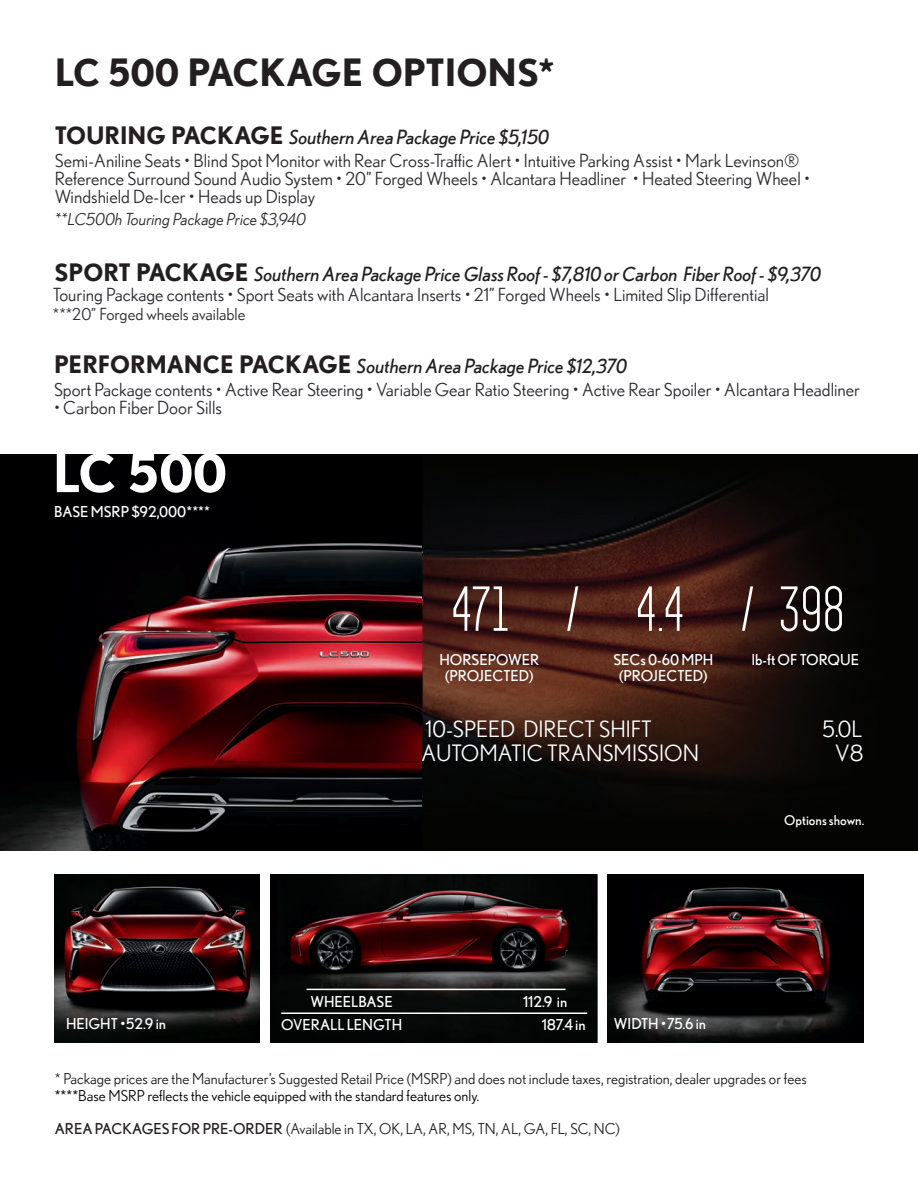
<style>
.page{position:relative;width:918px;height:1188px;background:#fff}
.page>*{position:absolute;margin:0;border:0;box-sizing:border-box;transform-origin:0 0}
.t1{font:55.5px "Pakt";color:#fff}
.t2{font:700 52.5px "Nobel";color:#fff}
.t3{font:700 37.5px "Nobel";color:#231f20}
.t4{font:22.5px "Nobel";color:#fff}
.t5{font:italic 19.5px "Nobel";color:#231f20}
.t6{font:18px/18px "Nobel";color:#2b2b31}
.t7{font:italic 16.5px "Nobel";color:#2b2b31}
.t8{font:16.5px "Nobel";color:#2b2b31}
.t9{font:15px/16.5px "Nobel";color:#231f20}
.t10{font:15px/16.5px "Nobel";color:#fff;text-align:center}
.t11{font:13.5px "Nobel";color:#fff}
.s1{font-weight:700;font-style:normal;font-size:24px}
.s2{font-style:inherit}
.s3{color:#040503}
</style>
<div class="page">
<img style="left:0;top:455px;width:918px;height:396px">
<img style="left:54px;top:874px;width:206px;height:169px">
<img style="left:607px;top:874px;width:257px;height:169px">
<img style="left:270px;top:874px;width:328px;height:169px">
<hr style="left:307px;top:989px;width:259px;height:1px;background:#fff">
<hr style="left:281px;top:1012px;width:306px;height:2px;background:#fff">
<img style="left:0;top:456px;width:422px;height:395px">
<h3 class="t3" style="left:55px;top:50px;width:501px">LC 500 PACKAGE OPTIONS*</h3>
<p class="t5" style="left:55px;top:126px;width:496px"><span class="s1">TOURING PACKAGE</span> Southern Area Package Price $5,150</p>
<p class="t6" style="left:55px;top:151px;width:757px">Semi-Aniline Seats • Blind Spot Monitor with Rear Cross-Traffic Alert • Intuitive Parking Assist • Mark Levinson®<br>Reference Surround Sound Audio System • 20” Forged Wheels • Alcantara Headliner • Heated Steering Wheel •<br>Windshield De-Icer • Heads up Display</p>
<p class="t7" style="left:55px;top:210px;width:253px">**LC500h Touring Package Price $3,940</p>
<p class="t5" style="left:54px;top:263px;width:768px"><span class="s1">SPORT PACKAGE</span> Southern Area Package Price Glass Roof - $7,810 or Carbon Fiber Roof - $9,370</p>
<p class="t6" style="left:53px;top:285px;width:717px">Touring Package contents • Sport Seats with Alcantara Inserts • 21” Forged Wheels • Limited Slip Differential</p>
<p class="t8" style="left:53px;top:305px;width:194px">***20” Forged wheels available</p>
<p class="t5" style="left:54px;top:355px;width:575px"><span class="s1">PERFORMANCE PACKAGE</span> Southern Area Package Price $12,370</p>
<p class="t6" style="left:54px;top:380px;width:808px">Sport Package contents • Active Rear Steering • Variable Gear Ratio Steering • Active Rear Spoiler • Alcantara Headliner</p>
<p class="t6" style="left:54px;top:398px;width:169px">• Carbon Fiber Door Sills</p>
<h2 class="t2" style="left:53px;top:442px;width:176px">LC 500</h2>
<p class="t10" style="left:54px;top:504px;width:157px">BASE MSRP $92,000****</p>
<h1 class="t1" style="left:452px;top:575px;width:394px">471 / 4.4 / 398</h1>
<p class="t10" style="left:439px;top:651px;width:102px">HORSEPOWER (PROJECTED)</p>
<p class="t10" style="left:614px;top:651px;width:101px">SECs 0-60 MPH (PROJECTED)</p>
<p class="t10" style="left:752px;top:651px;width:109px">lb-ft OF TORQUE</p>
<p class="t4" style="left:426px;top:716px;width:228px">10-SPEED DIRECT SHIFT</p>
<p class="t4" style="left:822px;top:716px;width:42px">5.0L</p>
<p class="t4" style="left:422px;top:740px;width:279px">AUTOMATIC TRANSMISSION</p>
<p class="t4" style="left:835px;top:740px;width:30px">V8</p>
<p class="t10" style="left:310px;top:993px;width:84px">WHEELBASE</p>
<p class="t10" style="left:523px;top:993px;width:46px">112.9 in</p>
<p class="t11" style="left:784px;top:813px;width:82px">Options shown.</p>
<p class="t10" style="left:66px;top:1015px;width:102px">HEIGHT •52.9 in</p>
<p class="t10" style="left:281px;top:1016px;width:123px">OVERALL LENGTH</p>
<p class="t10" style="left:542px;top:1016px;width:45px">187.4 in</p>
<p class="t10" style="left:614px;top:1015px;width:94px">WIDTH •75.6 in</p>
<p class="t9" style="left:55px;top:1071px;width:754px">* Package prices are the Manufacturer’s Suggested Retail Price (MSRP) and does not include taxes, registration, dealer upgrades or fees <span class="s2">****</span><span class="s3">Base MSRP reflects the vehicle equipped with the standard features only.</span></p>
<p class="t9" style="left:55px;top:1120px;width:567px"><span class="s2">AREA PACKAGES FOR PRE-ORDER</span> (Available in TX, OK, LA, AR, MS, TN, AL, GA, FL, SC, NC)</p>
</div>
